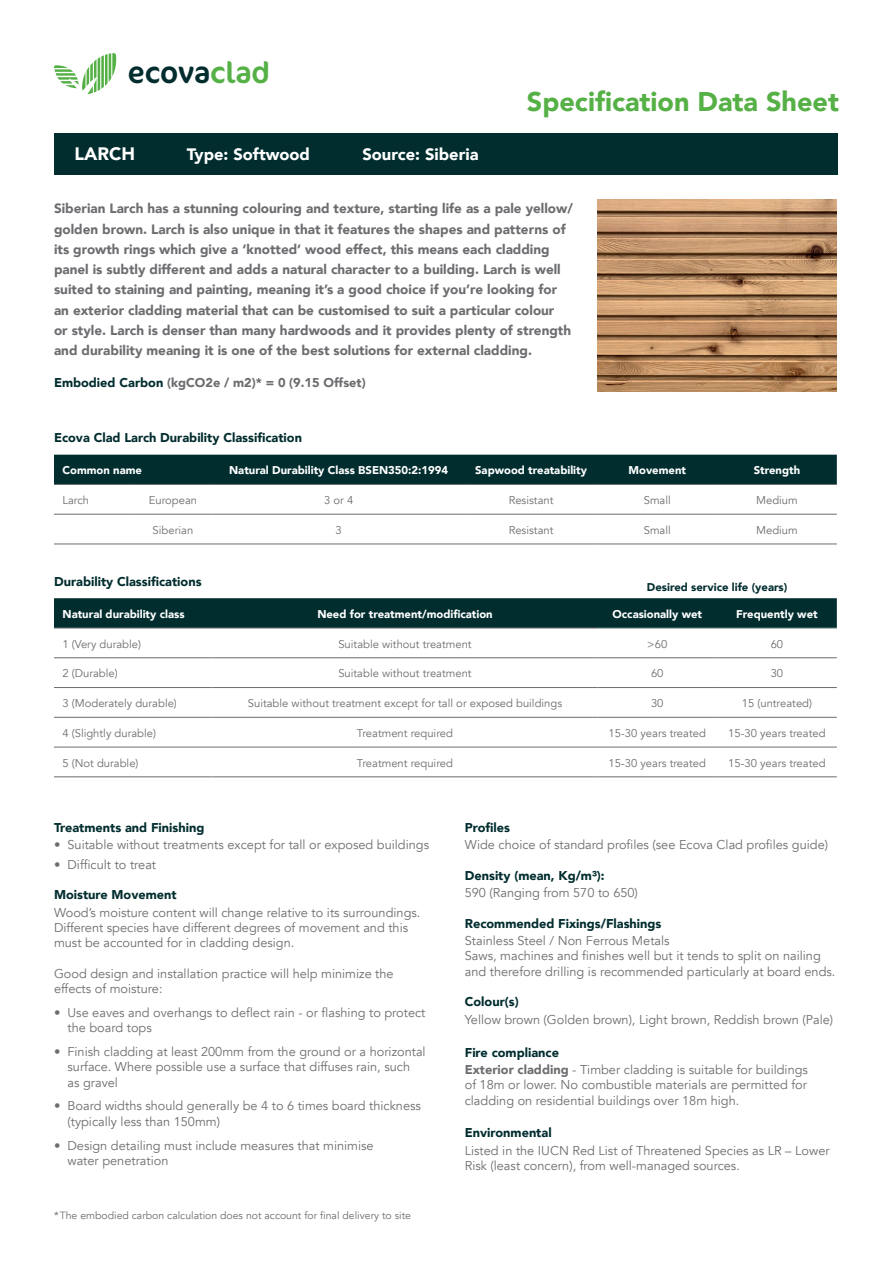
<style>
.page{position:relative;width:893px;height:1263px;background:#fff}
.page>*{position:absolute;margin:0;border:0;box-sizing:border-box;transform-origin:0 0}
.t1{font:30.3px "Cocon Pro";color:#022d2f}
.t2{font:900 27px "Avenir";color:#55b046}
.t3{font:900 18px "Avenir";color:#fff}
.t4{font:900 16.5px "Avenir";color:#fff}
.t5{font:900 13.5px/20.2px "Avenir";color:#6c6d70}
.t6{font:12.75px/15.3px "Avenir";color:#6c6d70}
.t7{font:900 12.75px "Avenir";color:#022d2f}
.t8{font:900 12.75px "Avenir";color:#6c6d70}
.t9{font:11.25px "Avenir";color:#6c6d70}
.t10{font:900 11.25px "Avenir";color:#fff}
.t11{font:900 11.25px "Avenir";color:#022d2f}
.t12{font:10.5px "Avenir";color:#6c6d70}
.s1{color:#55b046}
.s2{color:#022d2f}
.s3{font-weight:900;color:#022d2f}
.s4{font-weight:900}
</style>
<div class="page">
<div style="left:54px;top:134px;width:784px;height:41px;background:#022d2f"></div>
<svg style="left:54px;top:53px;width:63px;height:41px"></svg>
<img style="left:597px;top:200px;width:240px;height:191px">
<div style="left:54px;top:455px;width:783px;height:29px;background:#022d2f"></div>
<hr style="left:54px;top:484px;width:79px;height:1px;background:#6c6d70">
<hr style="left:133px;top:484px;width:80px;height:1px;background:#6c6d70">
<hr style="left:213px;top:484px;width:252px;height:1px;background:#6c6d70">
<hr style="left:465px;top:484px;width:132px;height:1px;background:#6c6d70">
<hr style="left:597px;top:484px;width:120px;height:1px;background:#6c6d70">
<hr style="left:717px;top:484px;width:120px;height:1px;background:#6c6d70">
<hr style="left:54px;top:514px;width:79px;height:1px;background:#6c6d70">
<hr style="left:133px;top:514px;width:80px;height:1px;background:#6c6d70">
<hr style="left:213px;top:514px;width:252px;height:1px;background:#6c6d70">
<hr style="left:465px;top:514px;width:132px;height:1px;background:#6c6d70">
<hr style="left:597px;top:514px;width:120px;height:1px;background:#6c6d70">
<hr style="left:717px;top:514px;width:120px;height:1px;background:#6c6d70">
<hr style="left:54px;top:544px;width:79px;height:1px;background:#6c6d70">
<hr style="left:133px;top:544px;width:80px;height:1px;background:#6c6d70">
<hr style="left:213px;top:544px;width:252px;height:1px;background:#6c6d70">
<hr style="left:465px;top:544px;width:132px;height:1px;background:#6c6d70">
<hr style="left:597px;top:544px;width:120px;height:1px;background:#6c6d70">
<hr style="left:717px;top:544px;width:120px;height:1px;background:#6c6d70">
<hr style="left:54px;top:628px;width:159px;height:1px;background:#6c6d70">
<hr style="left:213px;top:628px;width:384px;height:1px;background:#6c6d70">
<hr style="left:54px;top:657px;width:159px;height:1px;background:#6c6d70">
<hr style="left:213px;top:657px;width:384px;height:1px;background:#6c6d70">
<hr style="left:597px;top:657px;width:120px;height:1px;background:#6c6d70">
<hr style="left:717px;top:657px;width:120px;height:1px;background:#6c6d70">
<hr style="left:54px;top:687px;width:159px;height:1px;background:#6c6d70">
<hr style="left:213px;top:687px;width:384px;height:1px;background:#6c6d70">
<hr style="left:597px;top:687px;width:120px;height:1px;background:#6c6d70">
<hr style="left:717px;top:687px;width:120px;height:1px;background:#6c6d70">
<hr style="left:54px;top:717px;width:159px;height:1px;background:#6c6d70">
<hr style="left:213px;top:717px;width:384px;height:1px;background:#6c6d70">
<hr style="left:597px;top:717px;width:120px;height:1px;background:#6c6d70">
<hr style="left:717px;top:717px;width:120px;height:1px;background:#6c6d70">
<hr style="left:54px;top:747px;width:159px;height:1px;background:#6c6d70">
<hr style="left:213px;top:747px;width:384px;height:1px;background:#6c6d70">
<hr style="left:597px;top:747px;width:120px;height:1px;background:#6c6d70">
<hr style="left:717px;top:747px;width:120px;height:1px;background:#6c6d70">
<hr style="left:54px;top:776px;width:159px;height:1px;background:#6c6d70">
<hr style="left:213px;top:776px;width:384px;height:1px;background:#6c6d70">
<hr style="left:597px;top:776px;width:120px;height:1px;background:#6c6d70">
<hr style="left:717px;top:776px;width:120px;height:1px;background:#6c6d70">
<hr style="left:597px;top:628px;width:120px;height:1px;background:#5f7f7f">
<hr style="left:717px;top:628px;width:120px;height:1px;background:#5f7f7f">
<div style="left:54px;top:598px;width:783px;height:30px;background:#022d2f"></div>
<h1 class="t1" style="left:128px;top:52px;width:144px">ecova<span class="s1">clad</span></h1>
<h3 class="t3" style="left:74px;top:139px;width:62px">LARCH</h3>
<p class="t4" style="left:187px;top:141px;width:125px">Type: Softwood</p>
<p class="t4" style="left:362px;top:141px;width:118px">Source: Siberia</p>
<h2 class="t2" style="left:527px;top:78px;width:313px">Specification Data Sheet</h2>
<p class="t5" style="left:54px;top:198px;width:520px">Siberian Larch has a stunning colouring and texture, starting life as a pale yellow/ golden brown. Larch is also unique in that it features the shapes and patterns of its growth rings which give a ‘knotted’ wood effect, this means each cladding panel is subtly different and adds a natural character to a building. Larch is well suited to staining and painting, meaning it’s a good choice if you’re looking for an exterior cladding material that can be customised to suit a particular colour<br>or style. Larch is denser than many hardwoods and it provides plenty of strength and durability meaning it is one of the best solutions for external cladding.</p>
<p class="t8" style="left:54px;top:372px;width:313px"><span class="s2">Embodied Carbon</span> (kgCO2e / m2)* = 0 (9.15 Offset)</p>
<p class="t7" style="left:54px;top:427px;width:249px">Ecova Clad Larch Durability Classification</p>
<p class="t10" style="left:63px;top:461px;width:81px">Common name</p>
<p class="t10" style="left:229px;top:461px;width:221px">Natural Durability Class BSEN350:2:1994</p>
<p class="t10" style="left:475px;top:461px;width:113px">Sapwood treatability</p>
<p class="t10" style="left:629px;top:461px;width:59px">Movement</p>
<p class="t10" style="left:754px;top:461px;width:48px">Strength</p>
<p class="t9" style="left:63px;top:493px;width:28px">Larch</p>
<p class="t9" style="left:149px;top:493px;width:50px">European</p>
<p class="t9" style="left:324px;top:493px;width:31px">3 or 4</p>
<p class="t9" style="left:509px;top:493px;width:46px">Resistant</p>
<p class="t9" style="left:644px;top:493px;width:29px">Small</p>
<p class="t9" style="left:756px;top:493px;width:43px">Medium</p>
<p class="t9" style="left:153px;top:523px;width:42px">Siberian</p>
<p class="t9" style="left:336px;top:523px;width:8px">3</p>
<p class="t9" style="left:509px;top:523px;width:46px">Resistant</p>
<p class="t9" style="left:644px;top:523px;width:29px">Small</p>
<p class="t9" style="left:756px;top:523px;width:43px">Medium</p>
<p class="t7" style="left:54px;top:571px;width:149px">Durability Classifications</p>
<p class="t11" style="left:647px;top:577px;width:142px">Desired service life (years)</p>
<p class="t10" style="left:63px;top:604px;width:124px">Natural durability class</p>
<p class="t10" style="left:317px;top:604px;width:177px">Need for treatment/modification</p>
<p class="t10" style="left:612px;top:604px;width:91px">Occasionally wet</p>
<p class="t10" style="left:736px;top:604px;width:83px">Frequently wet</p>
<p class="t9" style="left:63px;top:637px;width:80px">1 (Very durable)</p>
<p class="t9" style="left:338px;top:637px;width:135px">Suitable without treatment</p>
<p class="t9" style="left:647px;top:637px;width:22px">&gt;60</p>
<p class="t9" style="left:771px;top:637px;width:14px">60</p>
<p class="t9" style="left:62px;top:667px;width:57px">2 (Durable)</p>
<p class="t9" style="left:338px;top:667px;width:135px">Suitable without treatment</p>
<p class="t9" style="left:651px;top:667px;width:14px">60</p>
<p class="t9" style="left:771px;top:667px;width:14px">30</p>
<p class="t9" style="left:62px;top:697px;width:116px">3 (Moderately durable)</p>
<p class="t9" style="left:248px;top:697px;width:316px">Suitable without treatment except for tall or exposed buildings</p>
<p class="t9" style="left:651px;top:697px;width:14px">30</p>
<p class="t9" style="left:742px;top:697px;width:72px">15 (untreated)</p>
<p class="t9" style="left:62px;top:726px;width:95px">4 (Slightly durable)</p>
<p class="t9" style="left:357px;top:726px;width:98px">Treatment required</p>
<p class="t9" style="left:609px;top:726px;width:99px">15-30 years treated</p>
<p class="t9" style="left:728px;top:726px;width:99px">15-30 years treated</p>
<p class="t9" style="left:62px;top:756px;width:78px">5 (Not durable)</p>
<p class="t9" style="left:357px;top:756px;width:98px">Treatment required</p>
<p class="t9" style="left:609px;top:756px;width:99px">15-30 years treated</p>
<p class="t9" style="left:728px;top:756px;width:99px">15-30 years treated</p>
<p class="t7" style="left:54px;top:816px;width:152px">Treatments and Finishing</p>
<p class="t6" style="left:54px;top:837px;width:377px">• Suitable without treatments except for tall or exposed buildings</p>
<p class="t6" style="left:54px;top:857px;width:104px">• Difficult to treat</p>
<p class="t7" style="left:54px;top:884px;width:124px">Moisture Movement</p>
<p class="t6" style="left:54px;top:905px;width:368px">Wood’s moisture content will change relative to its surroundings.<br>Different species have different degrees of movement and this must be accounted for in cladding design.</p>
<p class="t6" style="left:54px;top:966px;width:341px">Good design and installation practice will help minimize the effects of moisture:</p>
<p class="t6" style="left:68px;top:1005px;width:359px;text-indent:-14px">• Use eaves and overhangs to deflect rain - or flashing to protect the board tops</p>
<p class="t6" style="left:68px;top:1044px;width:360px;text-indent:-14px">• Finish cladding at least 200mm from the ground or a horizontal surface. Where possible use a surface that diffuses rain, such<br>as gravel</p>
<p class="t6" style="left:68px;top:1099px;width:355px;text-indent:-14px">• Board widths should generally be 4 to 6 times board thickness (typically less than 150mm)</p>
<p class="t6" style="left:68px;top:1138px;width:308px;text-indent:-14px">• Design detailing must include measures that minimise water penetration</p>
<p class="t12" style="left:54px;top:1209px;width:359px">*The embodied carbon calculation does not account for final delivery to site</p>
<p class="t7" style="left:465px;top:816px;width:47px">Profiles</p>
<p class="t6" style="left:465px;top:837px;width:365px">Wide choice of standard profiles (see Ecova Clad profiles guide)</p>
<p class="t7" style="left:465px;top:864px;width:141px">Density (mean, Kg/m³):</p>
<p class="t6" style="left:465px;top:885px;width:175px">590 (Ranging from 570 to 650)</p>
<p class="t7" style="left:465px;top:912px;width:198px">Recommended Fixings/Flashings</p>
<p class="t6" style="left:465px;top:933px;width:372px">Stainless Steel / Non Ferrous Metals<br>Saws, machines and finishes well but it tends to split on nailing and therefore drilling is recommended particularly at board ends.</p>
<p class="t7" style="left:465px;top:991px;width:56px">Colour(s)</p>
<p class="t6" style="left:465px;top:1012px;width:370px">Yellow brown (Golden brown), Light brown, Reddish brown (Pale)</p>
<p class="t6" style="left:465px;top:1044px;width:345px;line-height:17.4px"><span class="s3">Fire compliance<br></span><span class="s4">Exterior cladding</span> - Timber cladding is suitable for buildings</p>
<p class="t6" style="left:465px;top:1077px;width:344px">of 18m or lower. No combustible materials are permitted for cladding on residential buildings over 18m high.</p>
<p class="t7" style="left:465px;top:1122px;width:88px">Environmental</p>
<p class="t6" style="left:465px;top:1143px;width:366px">Listed in the IUCN Red List of Threatened Species as LR – Lower<br>Risk (least concern), from well-managed sources.</p>
</div>
